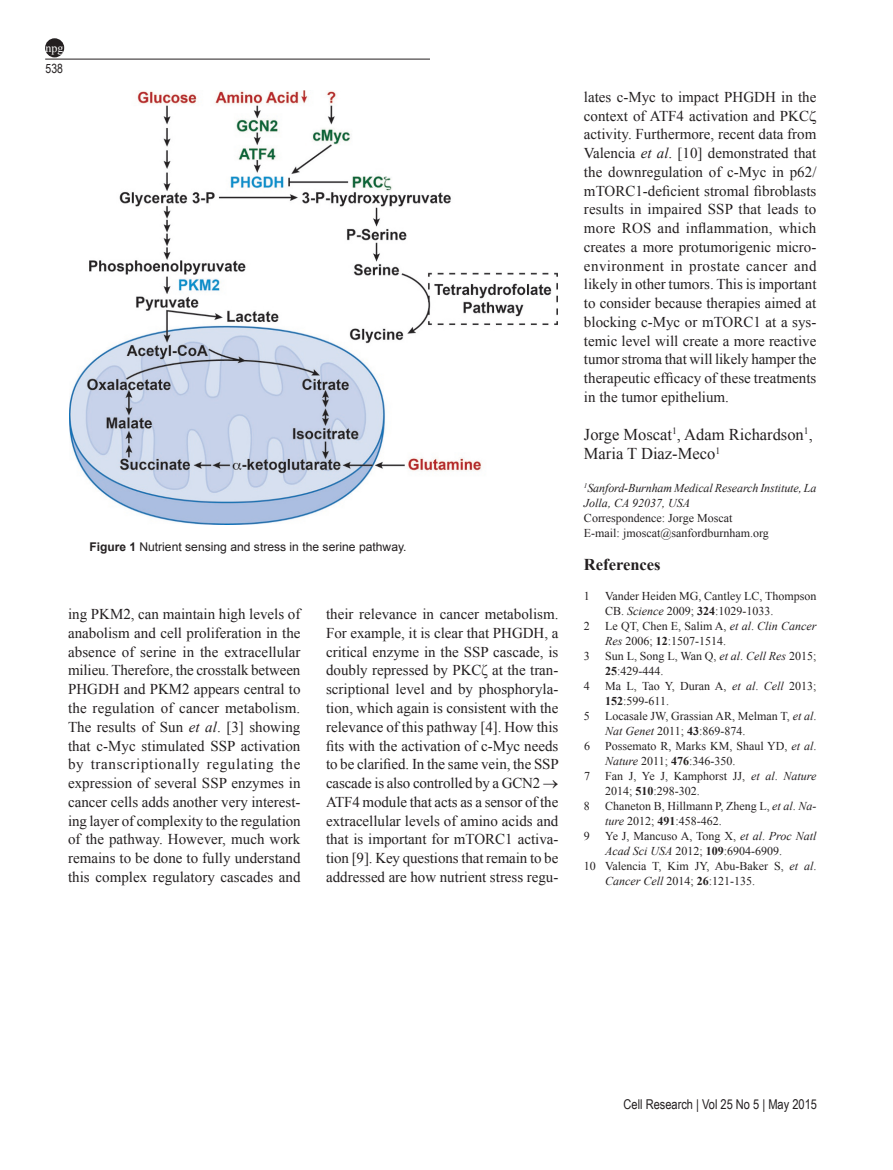
<style>
.page{position:relative;width:893px;height:1170px;background:#fff}
.page>*{position:absolute;margin:0;border:0;box-sizing:border-box;transform-origin:0 0}
.t1{font:16.5px "Times New Roman";color:#231f20}
.t2{font:16.5px "Times New Roman PSMT2";color:#231f20}
.t3{font:700 16.5px "Times New Roman";color:#231f20}
.t4{font:15px/18.8px "Times New Roman";color:#231f20;text-align:justify}
.t5{font:15px/18.8px "Times New Roman PSMT2";color:#231f20}
.t6{font:13.5px "Arial Narrow";color:#231f20}
.t7{font:12.75px "Arial Narrow";color:#231f20}
.t8{font:12px/15px "Times New Roman";color:#231f20}
.t9{font:12px "Times New Roman PSMT2";color:#231f20}
.t10{font:italic 12px/15px "Times New Roman";letter-spacing:-.01em;color:#231f20}
.t11{font:12px "Arial";color:#231f20}
.t12{font:12px "Times New Roman";color:#fff}
.s1{font-weight:700}
.s2{font-style:italic}
.s3{font-family:"Times New Roman"}
.s4{font-family:"Times New Roman PSMT2"}
.s5{font-family:"Times New Roman";font-style:italic}
</style>
<div class="page">
<hr style="left:45px;top:59px;width:385px;height:1px;background:#231f20">
<div style="left:46px;top:39px;width:17px;height:18px;background:#231f20;border-radius:50%"></div>
<div style="left:45px;top:38px;width:19px;height:19px;border:2px solid #231f20;border-radius:50%"></div>
<img style="left:69px;top:91px;width:488px;height:433px">
<p class="t12" style="left:46px;top:40px;width:19px">npg</p>
<p class="t7" style="left:46px;top:59px;width:19px">538</p>
<p class="t11" style="left:89px;top:539px;width:319px"><span class="s1">Figure 1</span> Nutrient sensing and stress in the serine pathway.</p>
<p class="t5" style="left:68px;top:604px;width:234px">ing PKM2, can maintain high levels of</p>
<p class="t4" style="left:68px;top:623px;width:234px">anabolism and cell proliferation in the absence of serine in the extracellular milieu. Therefore, the crosstalk between</p>
<p class="t5" style="left:68px;top:679px;width:234px">PHGDH and PKM2 appears central to</p>
<p class="t4" style="left:68px;top:698px;width:234px">the regulation of cancer metabolism.<br>The results of Sun <span class="s2">et al</span>. [3] showing that c-Myc stimulated SSP activation by transcriptionally regulating the</p>
<p class="t5" style="left:68px;top:773px;width:234px">expression of several SSP enzymes in</p>
<p class="t4" style="left:68px;top:792px;width:234px">cancer cells adds another very interest&shy;ing layer of complexity to the regulation of the pathway. However, much work remains to be done to fully understand this complex regulatory cascades and</p>
<p class="t4" style="left:326px;top:604px;width:234px">their relevance in cancer metabolism.<br>For example, it is clear that PHGDH, a</p>
<p class="t5" style="left:326px;top:642px;width:234px">critical enzyme in the SSP cascade, is doubly repressed by PKCζ at the tran<span class="s3">-</span></p>
<p class="t4" style="left:326px;top:679px;width:234px">scriptional level and by phosphoryla&shy;tion, which again is consistent with the relevance of this pathway [4]. How this</p>
<p class="t5" style="left:326px;top:735px;width:234px;text-align:justify">fits with the activation of c-Myc needs to be clarified. In the same vein, the SSP cascade is also controlled by a GCN2 →</p>
<p class="t4" style="left:326px;top:792px;width:234px">ATF4 module that acts as a sensor of the extracellular levels of amino acids and</p>
<p class="t5" style="left:326px;top:829px;width:234px">that is important for mTORC1 activa&shy;tion [9]. Key questions that remain to be</p>
<p class="t4" style="left:326px;top:867px;width:234px">addressed are how nutrient stress regu-</p>
<p class="t4" style="left:584px;top:87px;width:234px">lates c-Myc to impact PHGDH in the</p>
<p class="t5" style="left:584px;top:106px;width:227px">context of ATF4 activation and PKC</p>
<p class="t4" style="left:584px;top:125px;width:234px">activity. Furthermore, recent data from Valencia <span class="s2">et al</span>. [10] demonstrated that the downregulation of c-Myc in p62/</p>
<p class="t5" style="left:584px;top:181px;width:234px">mTORC1-deficient stromal fibroblasts</p>
<p class="t4" style="left:584px;top:200px;width:234px">results in impaired SSP that leads to</p>
<p class="t5" style="left:584px;top:218px;width:234px">more ROS and inflammation, which</p>
<p class="t4" style="left:584px;top:237px;width:234px">creates a more protumorigenic micro&shy;environment in prostate cancer and likely in other tumors. This is important to consider because therapies aimed at</p>
<p class="t5" style="left:584px;top:312px;width:234px">blocking c-Myc or mTORC1 at a sys<span class="s3">-</span></p>
<p class="t4" style="left:584px;top:331px;width:234px">temic level will create a more reactive tumor stroma that will likely hamper the</p>
<p class="t5" style="left:584px;top:368px;width:234px">therapeutic efficacy of these treatments</p>
<p class="t4" style="left:584px;top:387px;width:147px">in the tumor epithelium.</p>
<p class="t1" style="left:584px;top:423px;width:230px">Jorge Moscat<sup>1</sup>, Adam Richardson<sup>1</sup>,</p>
<p class="t2" style="left:584px;top:442px;width:138px">Maria T Diaz-Meco<sup>1</sup></p>
<p class="t10" style="left:584px;top:480px;width:234px"><sup>1</sup>Sanford-Burnham Medical Research Institute, La<br>Jolla, CA 92037, USA</p>
<p class="t9" style="left:584px;top:510px;width:150px">Correspondence: Jorge Moscat</p>
<p class="t8" style="left:584px;top:525px;width:186px">E-mail: jmoscat@sanfordburnham.org</p>
<p class="t3" style="left:584px;top:553px;width:78px">References</p>
<p class="t9" style="left:584px;top:588px;width:7px">1</p>
<p class="t9" style="left:605px;top:588px;width:213px">Vander Heiden MG, Cantley LC, Thompson</p>
<p class="t8" style="left:605px;top:603px;width:170px"><span class="s4">CB.</span> <span class="s2">Science</span> 2009; <span class="s1">324</span>:1029-1033.</p>
<p class="t9" style="left:584px;top:618px;width:7px">2</p>
<p class="t9" style="left:605px;top:618px;width:213px">Le QT, Chen E, Salim A, <span class="s5">et al</span><span class="s3">.</span> <span class="s5">Clin Cancer</span></p>
<p class="t8" style="left:605px;top:633px;width:122px"><span class="s2">Res</span> 2006; <span class="s1">12</span>:1507-1514.</p>
<p class="t8" style="left:584px;top:648px;width:7px">3</p>
<p class="t8" style="left:605px;top:648px;width:213px">Sun L, Song L, Wan Q, <span class="s2">et al</span>. <span class="s2">Cell Res</span> 2015;<br><span class="s1">25</span>:429-444.</p>
<p class="t8" style="left:584px;top:678px;width:7px">4</p>
<p class="t8" style="left:605px;top:678px;width:213px">Ma L, Tao Y, Duran A, <span class="s2">et al</span>. <span class="s2">Cell</span> 2013;<br><span class="s1">152</span>:599-611.</p>
<p class="t8" style="left:584px;top:708px;width:7px">5</p>
<p class="t8" style="left:605px;top:708px;width:213px">Locasale JW, Grassian AR, Melman T, <span class="s2">et al</span>.<br><span class="s2">Nat Genet</span> 2011; <span class="s1">43</span>:869-874.</p>
<p class="t9" style="left:584px;top:738px;width:7px">6</p>
<p class="t9" style="left:605px;top:738px;width:213px">Possemato R, Marks KM, Shaul YD, <span class="s5">et al</span><span class="s3">.</span></p>
<p class="t8" style="left:605px;top:753px;width:132px"><span class="s2">Nature</span> 2011; <span class="s1">476</span>:346-350.</p>
<p class="t9" style="left:584px;top:768px;width:7px">7</p>
<p class="t9" style="left:605px;top:768px;width:213px">Fan J, Ye J, Kamphorst JJ, <span class="s5">et al</span><span class="s3">.</span> <span class="s5">Nature</span></p>
<p class="t8" style="left:605px;top:783px;width:96px">2014; <span class="s1">510</span>:298-302.</p>
<p class="t9" style="left:584px;top:798px;width:7px">8</p>
<p class="t9" style="left:605px;top:798px;width:213px">Chaneton B, Hillmann P, Zheng L, <span class="s5">et al</span><span class="s3">.</span> <span class="s5">Na-</span></p>
<p class="t8" style="left:605px;top:813px;width:118px"><span class="s2">ture</span> 2012; <span class="s1">491</span>:458-462.</p>
<p class="t8" style="left:584px;top:828px;width:7px">9</p>
<p class="t8" style="left:605px;top:828px;width:213px">Ye J, Mancuso A, Tong X, <span class="s2">et al</span>. <span class="s2">Proc Natl<br>Acad Sci USA</span> 2012; <span class="s1">109</span>:6904-6909.</p>
<p class="t9" style="left:584px;top:858px;width:234px">10 Valencia T, Kim JY, Abu-Baker S, <span class="s5">et al</span><span class="s3">.</span></p>
<p class="t8" style="left:605px;top:873px;width:151px"><span class="s2">Cancer Cell</span> 2014; <span class="s1">26</span>:121-135.</p>
<p class="t6" style="left:624px;top:1094px;width:195px">Cell Research | Vol 25 No 5 | May 2015</p>
</div>
